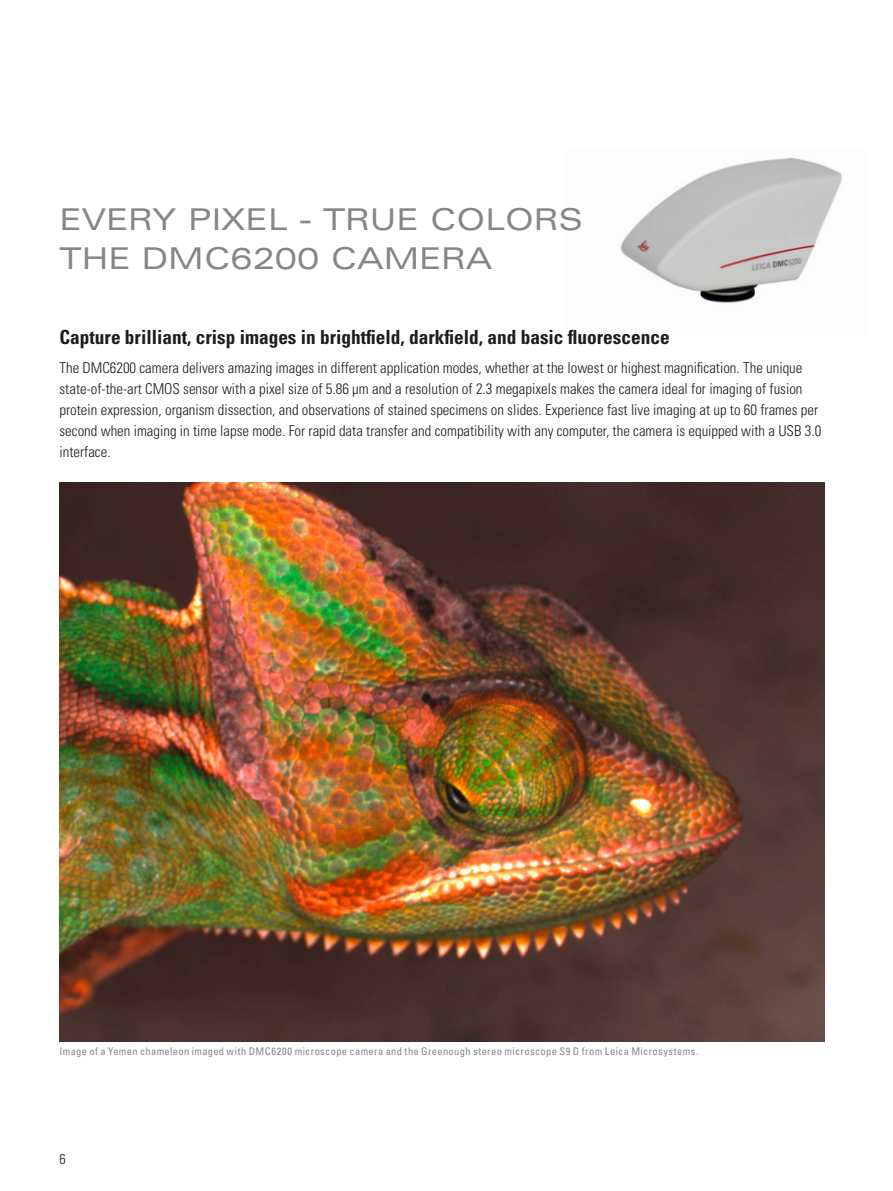
<style>
.page{position:relative;width:893px;height:1191px;background:#fff}
.page>*{position:absolute;margin:0;border:0;box-sizing:border-box;transform-origin:0 0}
.t1{font:expanded 30px/39px "Univers LT Std";color:#868686}
.t2{font:700 condensed 19.5px "Univers LT Std";color:#1d1d1b}
.t3{font:300 condensed 15px/21px "Univers LT Std";color:#1d1d1b}
.t4{font:300 condensed 14.25px "Univers LT Std";color:#1d1d1b}
.t5{font:condensed 10.5px "Univers LT Std";letter-spacing:.03em;color:#868686}
</style>
<div class="page">
<img style="left:60px;top:483px;width:765px;height:558px">
<img style="left:620px;top:158px;width:222px;height:145px">
<h1 class="t1" style="left:60px;top:199px;width:525px">EVERY PIXEL - TRUE COLORS<br>THE DMC6200 CAMERA</h1>
<h2 class="t2" style="left:60px;top:325px;width:612px">Capture brilliant, crisp images in brightfield, darkfield, and basic fluorescence</h2>
<p class="t3" style="left:60px;top:357px;width:763px">The DMC6200 camera delivers amazing images in different application modes, whether at the lowest or highest magnification. The unique state-of-the-art CMOS sensor with a pixel size of 5.86 µm and a resolution of 2.3 megapixels makes the camera ideal for imaging of fusion protein expression, organism dissection, and observations of stained specimens on slides. Experience fast live imaging at up to 60 frames per second when imaging in time lapse mode. For rapid data transfer and compatibility with any computer, the camera is equipped with a USB 3.0 interface.</p>
<p class="t5" style="left:60px;top:1044px;width:640px">Image of a Yemen chameleon imaged with DMC6200 microscope camera and the Greenough stereo microscope S9 D from Leica Microsystems.</p>
<p class="t4" style="left:60px;top:1150px;width:8px">6</p>
</div>
